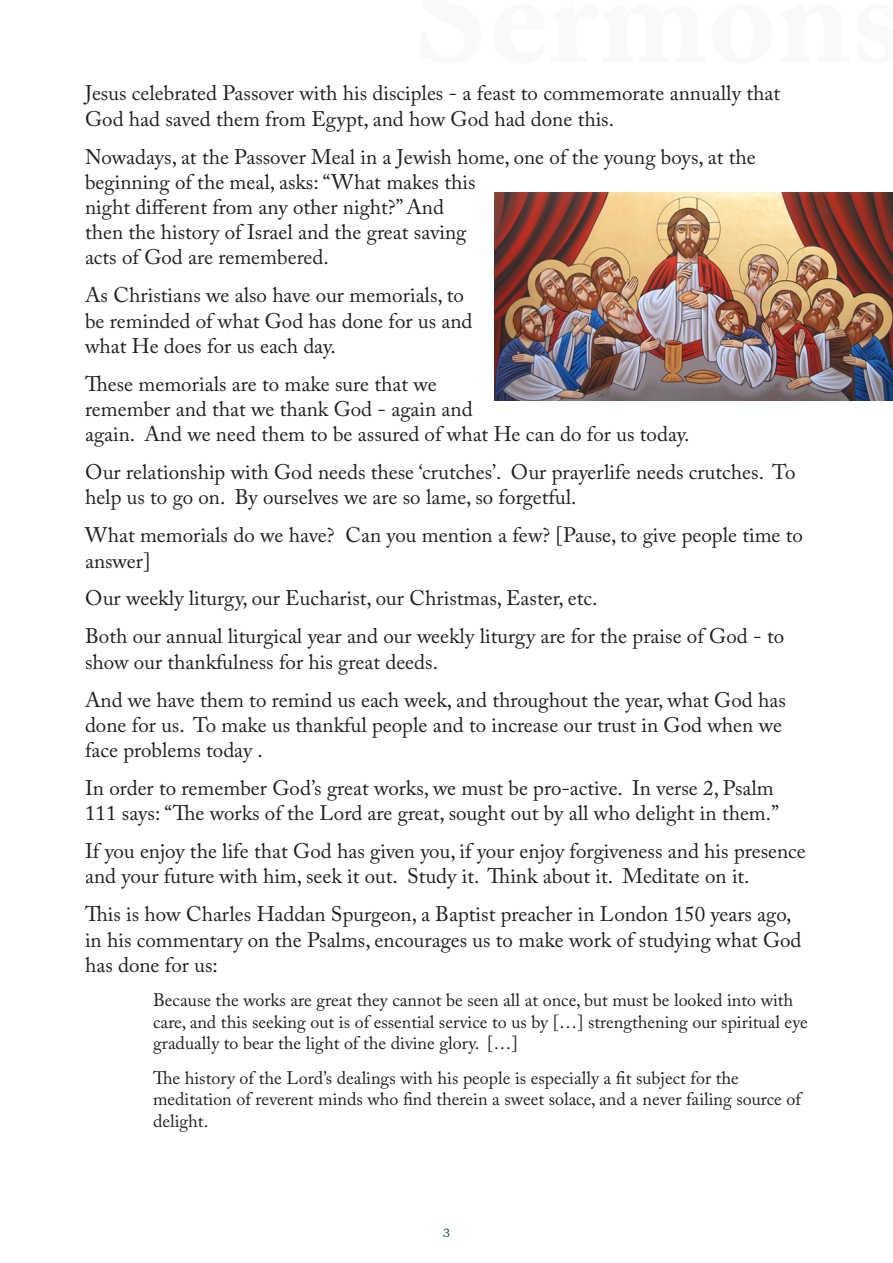
<style>
.page{position:relative;width:893px;height:1263px;background:#fff}
.page>*{position:absolute;margin:0;border:0;box-sizing:border-box;transform-origin:0 0}
.t1{font:21px/25.2px "Adobe Caslon Pro";color:#231f20}
.t2{font:18px/21.6px "Adobe Caslon Pro";color:#231f20}
.t3{font:12px "Bookman Old Style";color:#034958}
</style>
<div class="page">
<img style="left:494px;top:192px;width:399px;height:208px">
<p class="t1" style="left:85px;top:81px;width:696px">Jesus celebrated Passover with his disciples - a feast to commemorate annually that<br>God had saved them from Egypt, and how God had done this.</p>
<p class="t1" style="left:85px;top:144px;width:672px">Nowadays, at the Passover Meal in a Jewish home, one of the young boys, at the beginning of the meal, asks: “What makes this<br>night different from any other night?” And<br>then the history of Israel and the great saving<br>acts of God are remembered.</p>
<p class="t1" style="left:85px;top:283px;width:389px">As Christians we also have our memorials, to be reminded of what God has done for us and what He does for us each day.</p>
<p class="t1" style="left:85px;top:371px;width:606px">These memorials are to make sure that we<br>remember and that we thank God - again and<br>again. And we need them to be assured of what He can do for us today.</p>
<p class="t1" style="left:85px;top:459px;width:712px">Our relationship with God needs these ‘crutches’. Our prayerlife needs crutches. To help us to go on. By ourselves we are so lame, so forgetful.</p>
<p class="t1" style="left:85px;top:522px;width:719px">What memorials do we have? Can you mention a few? [Pause, to give people time to answer]</p>
<p class="t1" style="left:85px;top:579px;width:701px;line-height:38px">Our weekly liturgy, our Eucharist, our Christmas, Easter, etc.<br>Both our annual liturgical year and our weekly liturgy are for the praise of God - to</p>
<p class="t1" style="left:85px;top:642px;width:702px;line-height:38px">show our thankfulness for his great deeds.<br>And we have them to remind us each week, and throughout the year, what God has</p>
<p class="t1" style="left:85px;top:712px;width:698px">done for us. To make us thankful people and to increase our trust in God when we face problems today .</p>
<p class="t1" style="left:85px;top:775px;width:695px">In order to remember God’s great works, we must be pro-active. In verse 2, Psalm<br>111 says: “The works of the Lord are great, sought out by all who delight in them.”</p>
<p class="t1" style="left:85px;top:838px;width:722px">If you enjoy the life that God has given you, if your enjoy forgiveness and his presence and your future with him, seek it out. Study it. Think about it. Meditate on it.</p>
<p class="t1" style="left:85px;top:901px;width:718px">This is how Charles Haddan Spurgeon, a Baptist preacher in London 150 years ago, in his commentary on the Psalms, encourages us to make work of studying what God has done for us:</p>
<p class="t2" style="left:153px;top:989px;width:656px">Because the works are great they cannot be seen all at once, but must be looked into with care, and this seeking out is of essential service to us by […] strengthening our spiritual eye gradually to bear the light of the divine glory. […]</p>
<p class="t2" style="left:153px;top:1066px;width:649px">The history of the Lord’s dealings with his people is especially a fit subject for the meditation of reverent minds who find therein a sweet solace, and a never failing source of delight.</p>
<p class="t3" style="left:443px;top:1225px;width:9px">3</p>
</div>
